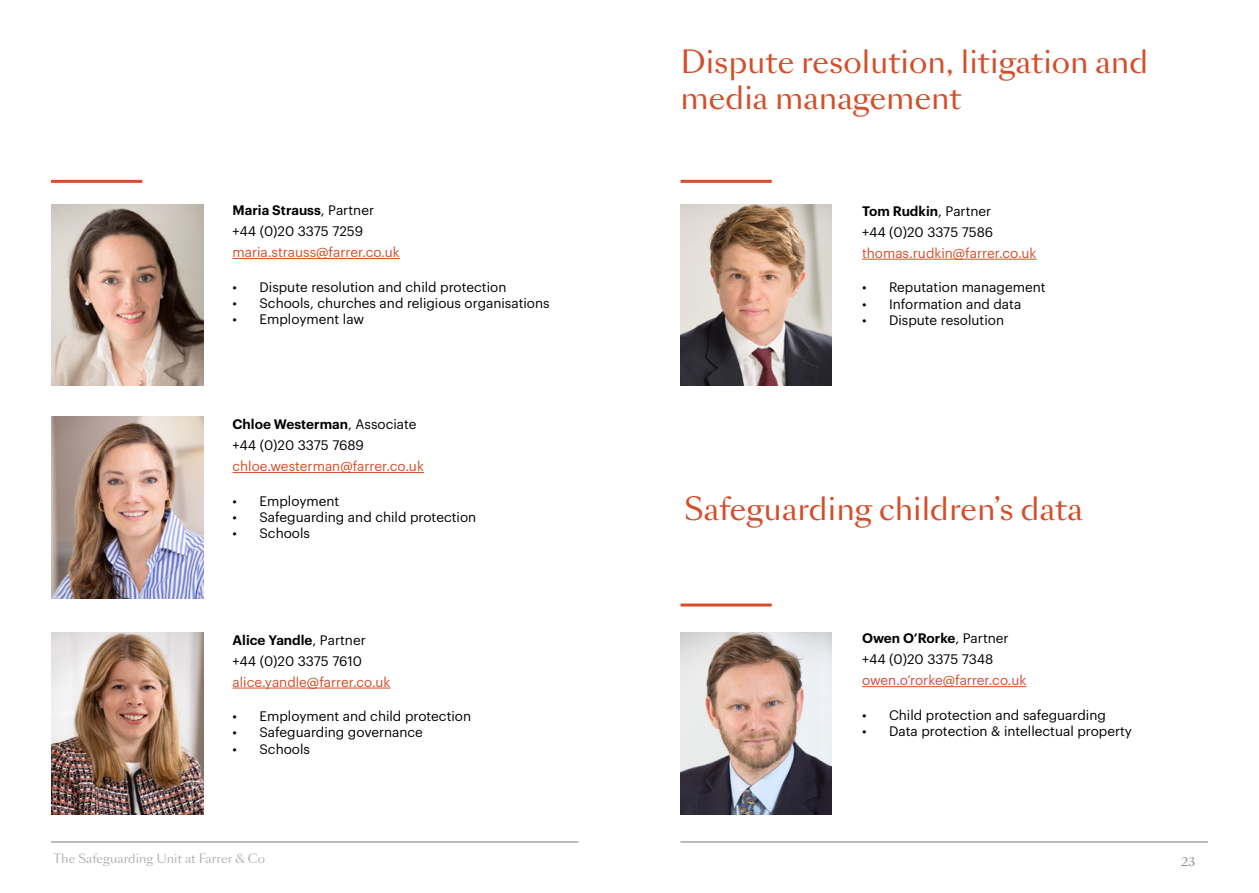
<style>
.page{position:relative;width:1259px;height:893px;background:#fff}
.page>*{position:absolute;margin:0;border:0;box-sizing:border-box;transform-origin:0 0}
.t1{font:30px/36px "Sang Bleu Sans";color:#d44e29}
.t2{font:13.5px/21px "Graphik";color:#000}
.t3{font:13.5px "Graphik";color:#d44e29}
.t4{font:12px "Sang Bleu Sans";color:#b3b2b2}
.t5{font:12px "Sang Bleu Sans";color:#88888d}
.s1{font-weight:600}
</style>
<div class="page">
<hr style="left:51px;top:841px;width:527px;height:2px;background:#a6a6aa">
<hr style="left:680px;top:841px;width:528px;height:2px;background:#a6a6aa">
<hr style="left:51px;top:180px;width:91px;height:3px;background:#d44e29">
<hr style="left:232px;top:258px;width:168px;height:1px;background:#d44e29">
<img style="left:51px;top:204px;width:152px;height:182px">
<hr style="left:232px;top:688px;width:158px;height:1px;background:#d44e29">
<img style="left:51px;top:632px;width:152px;height:182px">
<hr style="left:232px;top:472px;width:192px;height:1px;background:#d44e29">
<img style="left:51px;top:417px;width:152px;height:181px">
<hr style="left:680px;top:180px;width:92px;height:3px;background:#d44e29">
<hr style="left:862px;top:259px;width:174px;height:1px;background:#d44e29">
<img style="left:680px;top:204px;width:151px;height:182px">
<hr style="left:680px;top:603px;width:92px;height:3px;background:#d44e29">
<hr style="left:862px;top:686px;width:164px;height:1px;background:#d44e29">
<img style="left:680px;top:632px;width:151px;height:182px">
<p class="t2" style="left:232px;top:199px;width:143px"><span class="s1">Maria Strauss</span>, Partner +44 (0)20 3375 7259</p>
<p class="t3" style="left:232px;top:242px;width:169px">maria.strauss@farrer.co.uk</p>
<p class="t2" style="left:232px;top:275px;width:275px">• Dispute resolution and child protection</p>
<p class="t2" style="left:232px;top:291px;width:319px">• Schools, churches and religious organisations</p>
<p class="t2" style="left:232px;top:308px;width:133px">• Employment law</p>
<p class="t2" style="left:232px;top:413px;width:186px"><span class="s1">Chloe Westerman</span>, Associate +44 (0)20 3375 7689</p>
<p class="t3" style="left:232px;top:456px;width:193px">chloe.westerman@farrer.co.uk</p>
<p class="t2" style="left:232px;top:489px;width:108px">• Employment</p>
<p class="t2" style="left:232px;top:505px;width:245px">• Safeguarding and child protection</p>
<p class="t2" style="left:232px;top:522px;width:79px">• Schools</p>
<p class="t2" style="left:232px;top:628px;width:135px"><span class="s1">Alice Yandle</span>, Partner +44 (0)20 3375 7610</p>
<p class="t3" style="left:232px;top:672px;width:160px">alice.yandle@farrer.co.uk</p>
<p class="t2" style="left:232px;top:705px;width:240px">• Employment and child protection</p>
<p class="t2" style="left:232px;top:721px;width:192px">• Safeguarding governance</p>
<p class="t2" style="left:232px;top:737px;width:79px">• Schools</p>
<h1 class="t1" style="left:680px;top:44px;width:469px">Dispute resolution, litigation and media management</h1>
<p class="t2" style="left:862px;top:199px;width:133px"><span class="s1">Tom Rudkin</span>, Partner +44 (0)20 3375 7586</p>
<p class="t3" style="left:862px;top:243px;width:176px">thomas.rudkin@farrer.co.uk</p>
<p class="t2" style="left:862px;top:276px;width:185px">• Reputation management</p>
<p class="t2" style="left:862px;top:292px;width:161px">• Information and data</p>
<p class="t2" style="left:862px;top:308px;width:144px">• Dispute resolution</p>
<h1 class="t1" style="left:683px;top:491px;width:401px">Safeguarding children’s data</h1>
<p class="t2" style="left:862px;top:627px;width:148px"><span class="s1">Owen O’Rorke</span>, Partner +44 (0)20 3375 7348</p>
<p class="t3" style="left:862px;top:670px;width:166px">owen.o’rorke@farrer.co.uk</p>
<p class="t2" style="left:862px;top:703px;width:245px">• Child protection and safeguarding</p>
<p class="t2" style="left:862px;top:719px;width:272px">• Data protection &amp; intellectual property</p>
<p class="t4" style="left:53px;top:851px;width:213px">The Safeguarding Unit at Farrer &amp; Co</p>
<p class="t5" style="left:1181px;top:854px;width:16px">23</p>
</div>
